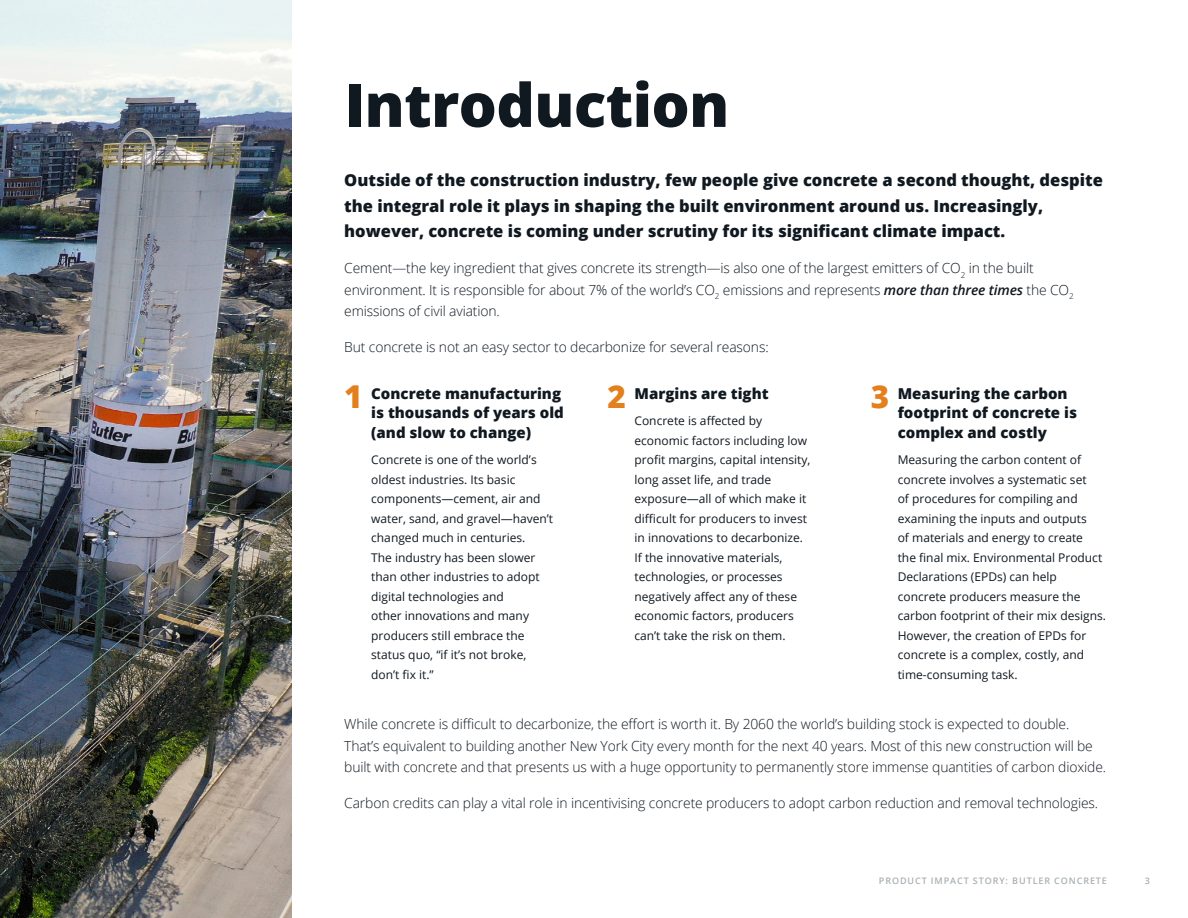
<style>
.page{position:relative;width:1188px;height:918px;background:#fff}
.page>*{position:absolute;margin:0;border:0;box-sizing:border-box;transform-origin:0 0}
.t1{font:800 60px "Open Sans";letter-spacing:-.01em;color:#101820}
.t2{font:800 31.5px "Open Sans";color:#e37f1c}
.t3{font:800 16.5px/25.5px "Open Sans";color:#101820}
.t4{font:800 15px/19.5px "Open Sans";color:#101820}
.t5{font:300 13.8px/21.5px "Open Sans";letter-spacing:-.01em;color:#101820}
.t6{font:12px/19.5px "Open Sans";color:#101820}
.t7{font:600 9px "Open Sans";letter-spacing:.1em;color:#a9b0b4}
.s1{font-weight:600;font-style:italic}
</style>
<div class="page">
<img style="left:0;top:0;width:292px;height:918px">
<h1 class="t1" style="left:344px;top:80px;width:387px">Introduction</h1>
<p class="t3" style="left:344px;top:169px;width:760px">Outside of the construction industry, few people give concrete a second thought, despite the integral role it plays in shaping the built environment around us. Increasingly, however, concrete is coming under scrutiny for its signi昀椀cant climate impact.</p>
<p class="t5" style="left:344px;top:259px;width:731px">Cement—the key ingredient that gives concrete its strength—is also one of the largest emitters of CO<sub>2</sub> in the built environment. It is responsible for about 7% of the world’s CO<sub>2</sub> emissions and represents <span class="s1">more than three times</span> the CO<sub>2 </sub>emissions of civil aviation.</p>
<p class="t5" style="left:344px;top:337px;width:426px">But concrete is not an easy sector to decarbonize for several reasons:</p>
<h2 class="t2" style="left:344px;top:384px;width:20px">1</h2>
<h2 class="t2" style="left:607px;top:384px;width:20px">2</h2>
<h2 class="t2" style="left:871px;top:384px;width:20px">3</h2>
<p class="t4" style="left:898px;top:385px;width:181px">Measuring the carbon footprint of concrete is complex and costly</p>
<p class="t6" style="left:898px;top:451px;width:210px">Measuring the carbon content of concrete involves a systematic set<br>of procedures for compiling and examining the inputs and outputs<br>of materials and energy to create<br>the 昀椀nal mix. Environmental Product<br>Declarations (EPDs) can help concrete producers measure the carbon footprint of their mix designs.<br>However, the creation of EPDs for concrete is a complex, costly, and time-consuming task.</p>
<p class="t5" style="left:344px;top:713px;width:763px">While concrete is di昀케cult to decarbonize, the e昀昀ort is worth it. By 2060 the world’s building stock is expected to double.<br>That’s equivalent to building another New York City every month for the next 40 years. Most of this new construction will be built with concrete and that presents us with a huge opportunity to permanently store immense quantities of carbon dioxide.</p>
<p class="t5" style="left:344px;top:793px;width:755px">Carbon credits can play a vital role in incentivising concrete producers to adopt carbon reduction and removal technologies.</p>
<p class="t4" style="left:371px;top:385px;width:194px">Concrete manufacturing is thousands of years old (and slow to change)</p>
<p class="t6" style="left:371px;top:451px;width:183px">Concrete is one of the world’s oldest industries. Its basic components—cement, air and water, sand, and gravel—haven’t changed much in centuries.<br>The industry has been slower than other industries to adopt digital technologies and<br>other innovations and many producers still embrace the status quo, “if it’s not broke, don’t 昀椀x it.”</p>
<p class="t4" style="left:634px;top:385px;width:136px">Margins are tight</p>
<p class="t6" style="left:634px;top:411px;width:178px">Concrete is a昀昀ected by economic factors including low pro昀椀t margins, capital intensity, long asset life, and trade exposure—all of which make it di昀케cult for producers to invest in innovations to decarbonize.<br>If the innovative materials, technologies, or processes negatively a昀昀ect any of these economic factors, producers can’t take the risk on them.</p>
<p class="t7" style="left:879px;top:877px;width:230px">PRODUCT IMPACT STORY: BUTLER CONCRETE</p>
<p class="t7" style="left:1145px;top:877px;width:7px">3</p>
</div>
